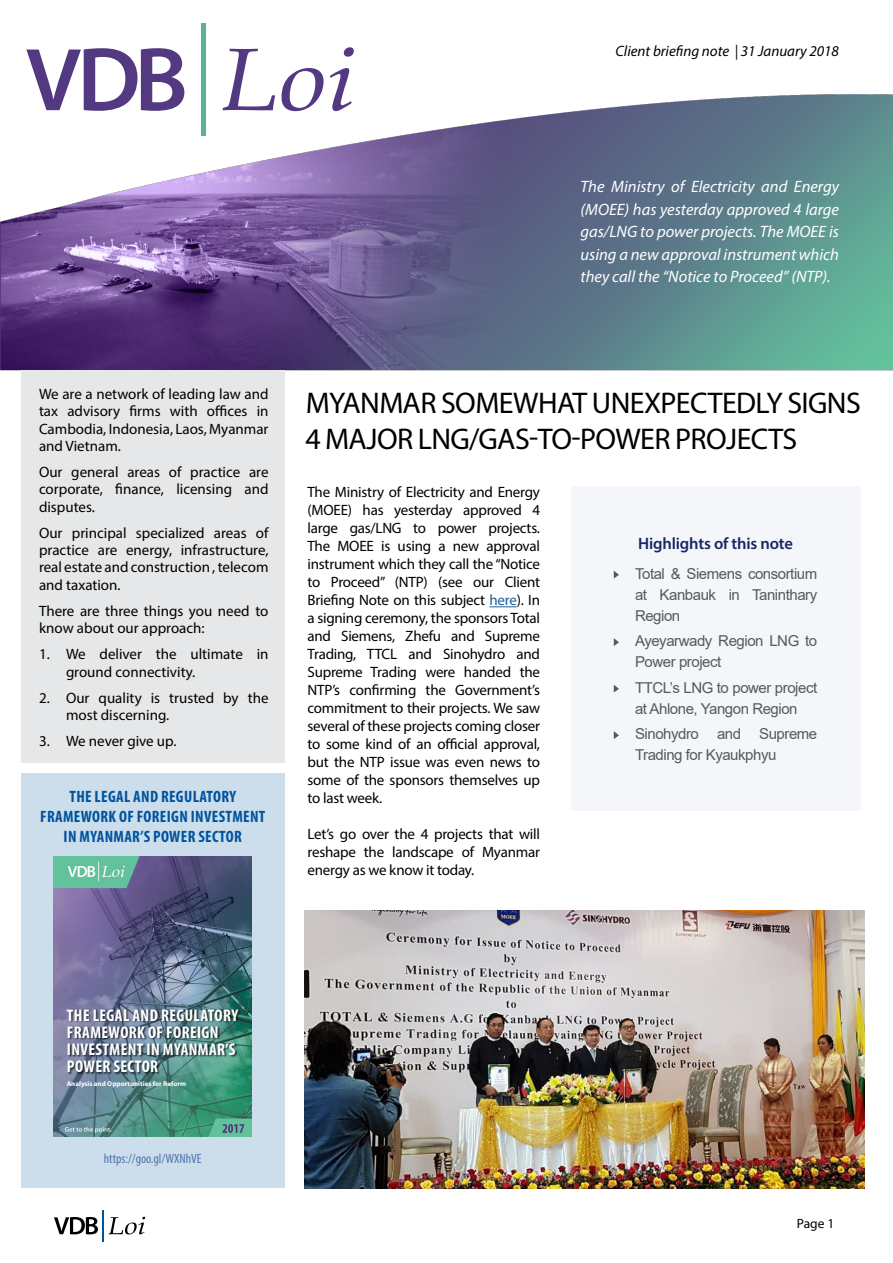
<style>
.page{position:relative;width:893px;height:1263px;background:#fff}
.page>*{position:absolute;margin:0;border:0;box-sizing:border-box;transform-origin:0 0}
.t1{font:30px/36px "Myriad Pro";letter-spacing:-.02em;color:#000}
.t2{font:700 condensed 16.95px/17.2px "Myriad Pro";letter-spacing:.02em;color:#fff}
.t3{font:italic 16.5px/22.5px "Myriad Pro";color:#fff;text-align:justify}
.t4{font:700 condensed 16.5px/19.8px "Myriad Pro";letter-spacing:.02em;color:#00549e;text-align:center}
.t5{font:600 16.5px "Myriad Pro";letter-spacing:-.01em;color:#162765}
.t6{font:15px/18px "Myriad Pro";color:#000;text-align:justify}
.t7{font:15px/21px "Arial";letter-spacing:-.03em;color:#58595b}
.t8{font:italic 15px "Myriad Pro";color:#000}
.t9{font:condensed 13.5px "Myriad Pro";color:#4f73ad}
.t10{font:13.5px "Myriad Pro";color:#000}
.t11{font:700 7.05px "Myriad Pro";color:#fff}
.s1{color:#215e9e}
</style>
<div class="page">
<svg style="left:54px;top:1217px;width:44px;height:17px"></svg>
<hr style="left:103px;top:1210px;width:1px;height:31px;background:#00549e">
<svg style="left:109px;top:1217px;width:36px;height:17px"></svg>
<div style="left:21px;top:774px;width:264px;height:414px;background:#ccddec"></div>
<img style="left:0;top:48px;width:893px;height:339px">
<div style="left:571px;top:486px;width:289px;height:324px;background:#f4f6fa"></div>
<svg style="left:614px;top:571px;width:5px;height:7px"></svg>
<svg style="left:614px;top:638px;width:5px;height:8px"></svg>
<svg style="left:614px;top:685px;width:5px;height:7px"></svg>
<svg style="left:614px;top:731px;width:5px;height:8px"></svg>
<svg style="left:26px;top:48px;width:158px;height:63px"></svg>
<div style="left:201px;top:23px;width:5px;height:112px;background:#5bb390"></div>
<svg style="left:223px;top:49px;width:52px;height:61px"></svg>
<svg style="left:281px;top:68px;width:43px;height:43px"></svg>
<svg style="left:330px;top:47px;width:24px;height:64px"></svg>
<div style="left:21px;top:370px;width:263px;height:393px;background:#e6e7e8"></div>
<svg style="left:489px;top:606px;width:28px;height:1px"></svg>
<img style="left:54px;top:857px;width:198px;height:280px">
<div style="left:67px;top:1008px;width:174px;height:68px;background:#000;opacity:.75"></div>
<img style="left:304px;top:910px;width:560px;height:278px">
<p class="t8" style="left:616px;top:41px;width:225px">Client briefing note | 31 January 2018</p>
<p class="t3" style="left:580px;top:175px;width:260px">The Ministry of Electricity and Energy (MOEE) has yesterday approved 4 large gas/LNG to power projects. The MOEE is using a new approval instrument which they call the “Notice to Proceed” (NTP).</p>
<p class="t6" style="left:39px;top:385px;width:231px;line-height:17.2px">We are a network of leading law and tax advisory firms with offices in Cambodia, Indonesia, Laos, Myanmar and Vietnam.</p>
<p class="t6" style="left:39px;top:463px;width:231px;line-height:17.2px">Our general areas of practice are corporate, finance, licensing and disputes.</p>
<p class="t6" style="left:39px;top:524px;width:231px;line-height:17.2px">Our principal specialized areas of practice are energy, infrastructure, real estate and construction , telecom and taxation.</p>
<p class="t6" style="left:39px;top:602px;width:231px;line-height:17.2px">There are three things you need to know about our approach:</p>
<p class="t6" style="left:66px;top:645px;width:204px;line-height:17.2px;text-indent:-27px">1. We deliver the ultimate in ground connectivity.</p>
<p class="t6" style="left:66px;top:689px;width:204px;line-height:17.2px;text-indent:-27px">2. Our quality is trusted by the most discerning.</p>
<p class="t6" style="left:39px;top:732px;width:139px">3. We never give up.</p>
<p class="t4" style="left:40px;top:786px;width:227px">THE LEGAL AND REGULATORY<br>FRAMEWORK OF FOREIGN INVESTMENT<br>IN MYANMAR’S POWER SECTOR</p>
<h1 class="t1" style="left:305px;top:384px;width:557px">MYANMAR SOMEWHAT UNEXPECTEDLY SIGNS<br>4 MAJOR LNG/GAS-TO-POWER PROJECTS</h1>
<p class="t6" style="left:308px;top:483px;width:234px">The Ministry of Electricity and Energy (MOEE) has yesterday approved 4 large gas/LNG to power projects.<br>The MOEE is using a new approval instrument which they call the “Notice to Proceed” (NTP) (see our Client Briefing Note on this subject <span class="s1">here</span>). In a signing ceremony, the sponsors Total and Siemens, Zhefu and Supreme Trading, TTCL and Sinohydro and Supreme Trading were handed the NTP’s confirming the Government’s commitment to their projects. We saw several of these projects coming closer to some kind of an official approval, but the NTP issue was even news to some of the sponsors themselves up to last week.</p>
<p class="t6" style="left:308px;top:825px;width:234px">Let’s go over the 4 projects that will reshape the landscape of Myanmar energy as we know it today.</p>
<p class="t5" style="left:638px;top:532px;width:156px">Highlights of this note</p>
<p class="t7" style="left:635px;top:563px;width:184px;text-align:justify">Total &amp; Siemens consortium at Kanbauk in Taninthary Region</p>
<p class="t7" style="left:635px;top:630px;width:184px">Ayeyarwady Region LNG to<br>Power project</p>
<p class="t7" style="left:635px;top:677px;width:184px">TTCL’s LNG to power project at Ahlone, Yangon Region</p>
<p class="t7" style="left:635px;top:723px;width:184px">Sinohydro and Supreme<br>Trading for Kyaukphyu</p>
<p class="t2" style="left:67px;top:1006px;width:173px">THE LEGAL AND REGULATORY<br>FRAMEWORK OF FOREIGN<br>INVESTMENT IN MYANMAR’S<br>POWER SECTOR</p>
<p class="t11" style="left:67px;top:1079px;width:121px">Analysis and Opportunities for Reform</p>
<p class="t9" style="left:104px;top:1150px;width:99px">https://goo.gl/WXNhVE</p>
<p class="t10" style="left:797px;top:1215px;width:39px">Page 1</p>
</div>
